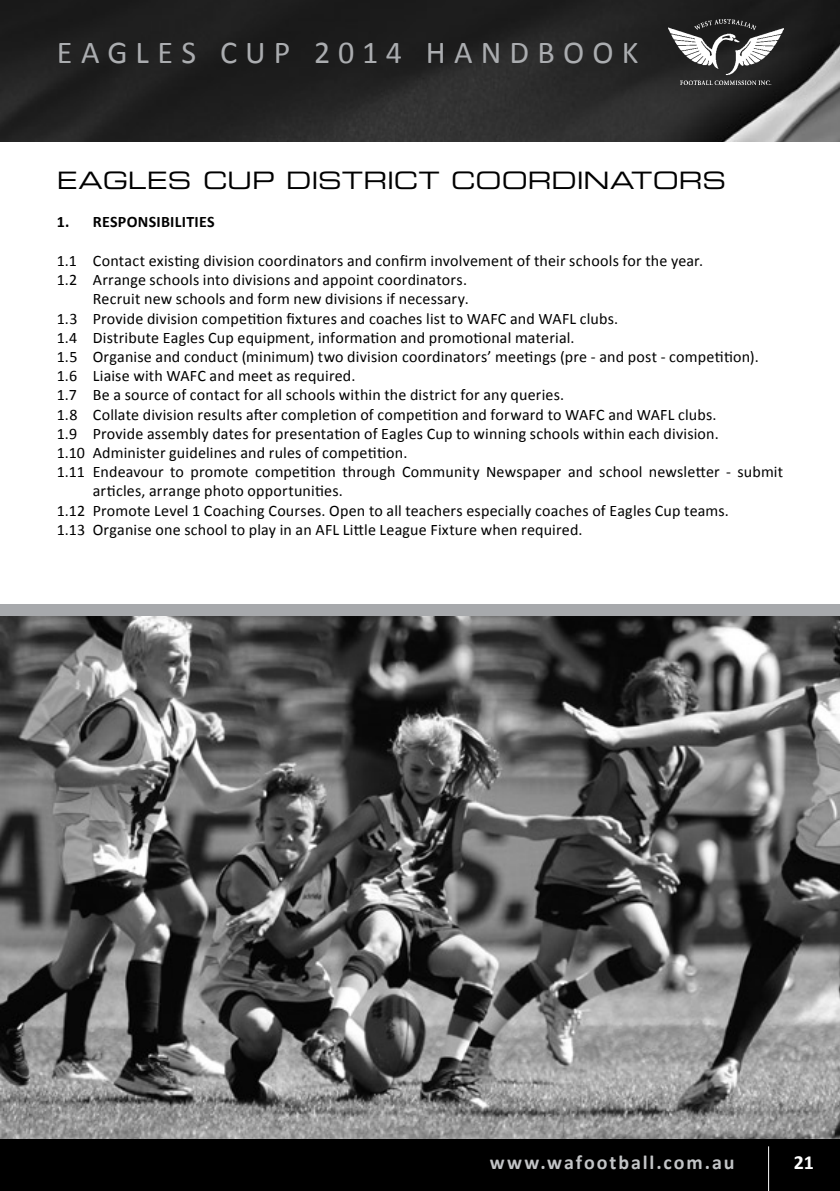
<style>
.page{position:relative;width:840px;height:1191px;background:#fff}
.page>*{position:absolute;margin:0;border:0;box-sizing:border-box;transform-origin:0 0}
.t1{font:32px "Calibri";letter-spacing:.25em;color:#abadb0}
.t2{font:24px "Eurostile Extended Two";color:#000}
.t3{font:700 20px "Calibri";letter-spacing:.095em;color:#c2c4c6}
.t4{font:700 20px "Calibri";color:#fff}
.t5{font:16px "Calibri";letter-spacing:.01em;color:#000}
.t6{font:700 16px "Calibri";letter-spacing:.015em;color:#000}
</style>
<div class="page">
<img style="left:0;top:615px;width:839px;height:525px">
<img style="left:0;top:0;width:839px;height:142px">
<div style="left:0;top:1140px;width:839px;height:51px;background:#000"></div>
<hr style="left:767px;top:1146px;width:1px;height:45px;background:#fff">
<div style="left:0;top:604px;width:839px;height:11px;background:#a7a9ac"></div>
<img style="left:668px;top:20px;width:114px;height:64px">
<h1 class="t1" style="left:57px;top:32px;width:583px">EAGLES CUP 2014 H ANDB OOK</h1>
<h2 class="t2" style="left:57px;top:164px;width:670px">EAGLES CUP DISTRICT COORDINATORS</h2>
<p class="t6" style="left:57px;top:212px;width:159px">1. RESPONSIBILITIES</p>
<p class="t5" style="left:57px;top:251px;width:647px">1.1 Contact existing division coordinators and confirm involvement of their schools for the year.</p>
<p class="t5" style="left:57px;top:270px;width:411px">1.2 Arrange schools into divisions and appoint coordinators.</p>
<p class="t5" style="left:93px;top:289px;width:377px">Recruit new schools and form new divisions if necessary.</p>
<p class="t5" style="left:57px;top:308px;width:562px">1.3 Provide division competition fixtures and coaches list to WAFC and WAFL clubs.</p>
<p class="t5" style="left:57px;top:327px;width:519px">1.4 Distribute Eagles Cup equipment, information and promotional material.</p>
<p class="t5" style="left:57px;top:347px;width:703px">1.5 Organise and conduct (minimum) two division coordinators’ meetings (pre - and post - competition).</p>
<p class="t5" style="left:57px;top:366px;width:300px">1.6 Liaise with WAFC and meet as required.</p>
<p class="t5" style="left:57px;top:385px;width:508px">1.7 Be a source of contact for all schools within the district for any queries.</p>
<p class="t5" style="left:57px;top:404px;width:661px">1.8 Collate division results after completion of competition and forward to WAFC and WAFL clubs.</p>
<p class="t5" style="left:57px;top:423px;width:663px">1.9 Provide assembly dates for presentation of Eagles Cup to winning schools within each division.</p>
<p class="t5" style="left:57px;top:443px;width:352px">1.10 Administer guidelines and rules of competition.</p>
<p class="t5" style="left:57px;top:462px;width:727px">1.11 Endeavour to promote competition through Community Newspaper and school newsletter - submit</p>
<p class="t5" style="left:93px;top:481px;width:251px">articles, arrange photo opportunities.</p>
<p class="t5" style="left:57px;top:500px;width:673px">1.12 Promote Level 1 Coaching Courses. Open to all teachers especially coaches of Eagles Cup teams.</p>
<p class="t5" style="left:57px;top:519px;width:527px">1.13 Organise one school to play in an AFL Little League Fixture when required.</p>
<p class="t3" style="left:489px;top:1150px;width:246px">www.wafootball.com.au</p>
<p class="t4" style="left:793px;top:1150px;width:22px">21</p>
</div>
